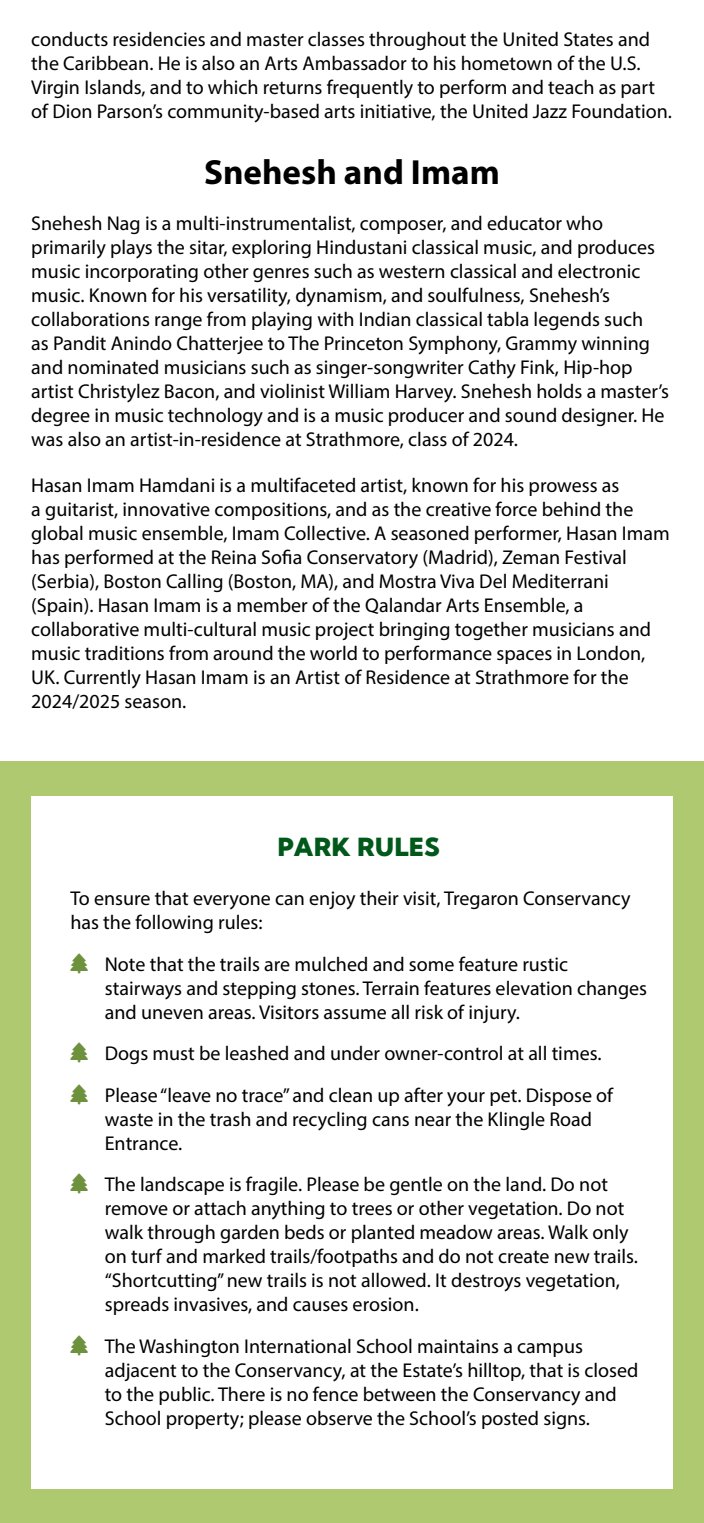
<style>
.page{position:relative;width:704px;height:1523px;background:#fff}
.page>*{position:absolute;margin:0;border:0;box-sizing:border-box;transform-origin:0 0}
.t1{font:700 35px "Myriad Pro";color:#000}
.t2{font:25px "Kumbh Sans";letter-spacing:.025em;color:#00591b}
.t3{font:20px/24px "Myriad Pro";color:#000}
</style>
<div class="page">
<div style="left:0;top:761px;width:703px;height:761px;background:#afc970"></div>
<div style="left:31px;top:796px;width:641px;height:692px;background:#fff"></div>
<p class="t3" style="left:31px;top:27px;width:641px">conducts residencies and master classes throughout the United States and the Caribbean. He is also an Arts Ambassador to his hometown of the U.S.<br>Virgin Islands, and to which returns frequently to perform and teach as part of Dion Parson’s community-based arts initiative, the United Jazz Foundation.</p>
<h1 class="t1" style="left:204px;top:150px;width:297px">Snehesh and Imam</h1>
<p class="t3" style="left:31px;top:211px;width:639px">Snehesh Nag is a multi-instrumentalist, composer, and educator who primarily plays the sitar, exploring Hindustani classical music, and produces music incorporating other genres such as western classical and electronic music. Known for his versatility, dynamism, and soulfulness, Snehesh’s collaborations range from playing with Indian classical tabla legends such<br>as Pandit Anindo Chatterjee to The Princeton Symphony, Grammy winning and nominated musicians such as singer-songwriter Cathy Fink, Hip-hop artist Christylez Bacon, and violinist William Harvey. Snehesh holds a master’s degree in music technology and is a music producer and sound designer. He was also an artist-in-residence at Strathmore, class of 2024.</p>
<p class="t3" style="left:31px;top:473px;width:639px">Hasan Imam Hamdani is a multifaceted artist, known for his prowess as<br>a guitarist, innovative compositions, and as the creative force behind the global music ensemble, Imam Collective. A seasoned performer, Hasan Imam has performed at the Reina Sofia Conservatory (Madrid), Zeman Festival (Serbia), Boston Calling (Boston, MA), and Mostra Viva Del Mediterrani (Spain). Hasan Imam is a member of the Qalandar Arts Ensemble, a collaborative multi-cultural music project bringing together musicians and music traditions from around the world to performance spaces in London, UK. Currently Hasan Imam is an Artist of Residence at Strathmore for the 2024/2025 season.</p>
<p class="t2" style="left:277px;top:831px;width:163px">PARK RULES</p>
<p class="t3" style="left:70px;top:886px;width:561px">To ensure that everyone can enjoy their visit, Tregaron Conservancy has the following rules:</p>
<p class="t3" style="left:105px;top:951px;width:543px">Note that the trails are mulched and some feature rustic stairways and stepping stones. Terrain features elevation changes and uneven areas. Visitors assume all risk of injury.</p>
<p class="t3" style="left:105px;top:1032px;width:509px;line-height:41.5px">Dogs must be leashed and under owner-control at all times.<br>Please “leave no trace” and clean up after your pet. Dispose of</p>
<p class="t3" style="left:105px;top:1106px;width:488px">waste in the trash and recycling cans near the Klingle Road<br>Entrance.</p>
<p class="t3" style="left:105px;top:1172px;width:534px">The landscape is fragile. Please be gentle on the land. Do not remove or attach anything to trees or other vegetation. Do not walk through garden beds or planted meadow areas. Walk only on turf and marked trails/footpaths and do not create new trails. “Shortcutting” new trails is not allowed. It destroys vegetation, spreads invasives, and causes erosion.</p>
<p class="t3" style="left:105px;top:1333px;width:534px">The Washington International School maintains a campus adjacent to the Conservancy, at the Estate’s hilltop, that is closed to the public. There is no fence between the Conservancy and School property; please observe the School’s posted signs.</p>
</div>
